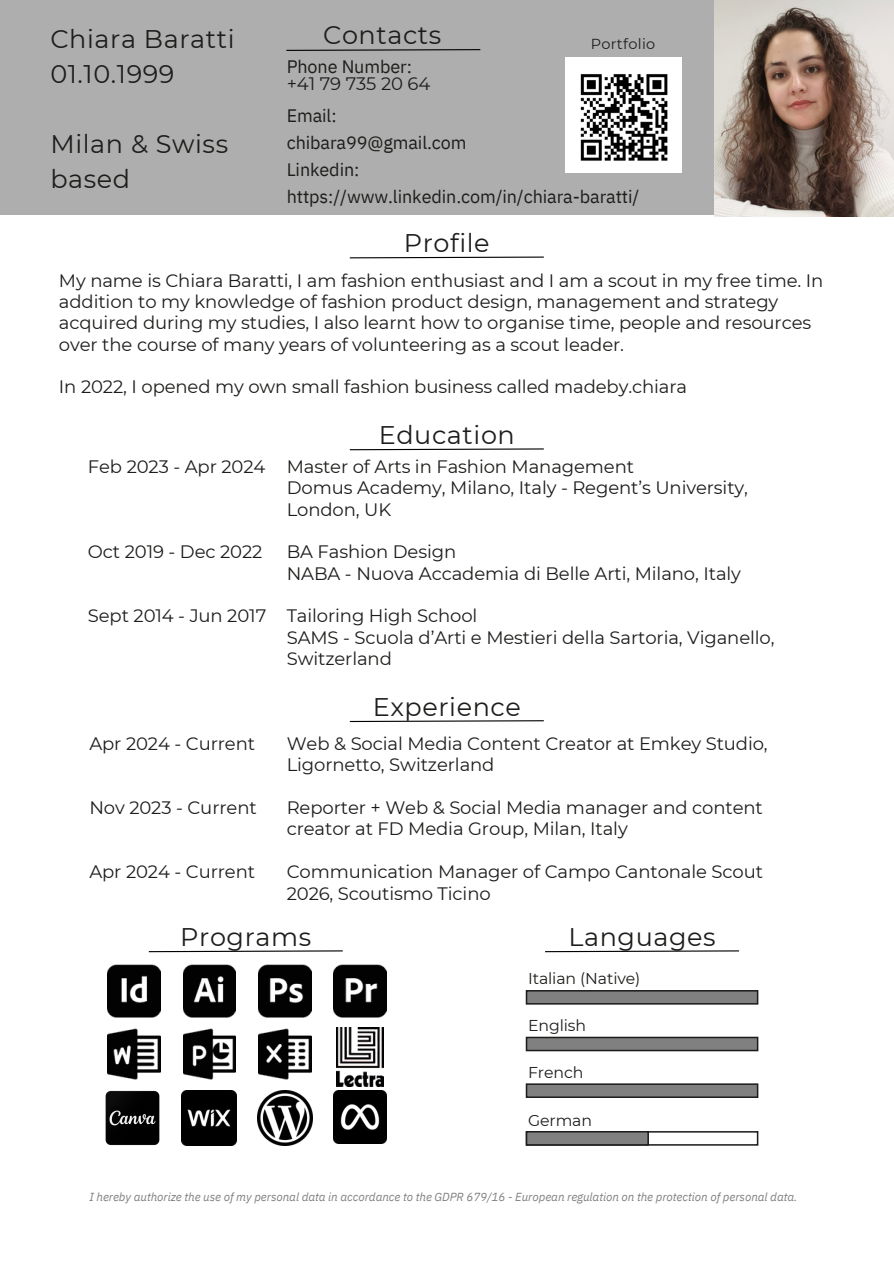
<style>
.page{position:relative;width:894px;height:1264px;background:#fff}
.page>*{position:absolute;margin:0;border:0;box-sizing:border-box;transform-origin:0 0}
.t1{font:25.5px/34.8px "Montserrat";letter-spacing:.025em;color:#1d1d1b}
.t2{font:18px/21.3px "Montserrat";letter-spacing:-.005em;color:#1d1d1b}
.t3{font:18px/27px "IBM Plex Sans";letter-spacing:-.005em;color:#1d1d1b}
.t4{font:15.75px "Montserrat";letter-spacing:-.005em;color:#1d1d1b}
.t5{font:14.4px "Montserrat";letter-spacing:.025em;color:#1d1d1b}
.t6{font:italic 11.7px "IBM Plex Sans";letter-spacing:-.005em;color:#818080}
.s1{font-family:"Montserrat"}
</style>
<div class="page">
<svg style="left:525px;top:990px;width:233px;height:14px;background:#6e6e6d"></svg>
<svg style="left:525px;top:1036px;width:233px;height:15px;background:#747372"></svg>
<svg style="left:525px;top:1131px;width:233px;height:14px"></svg>
<img style="left:107px;top:964px;width:53px;height:53px">
<img style="left:183px;top:964px;width:53px;height:53px">
<img style="left:259px;top:964px;width:52px;height:53px">
<img style="left:183px;top:1028px;width:53px;height:52px">
<img style="left:333px;top:964px;width:53px;height:53px">
<img style="left:107px;top:1028px;width:53px;height:52px">
<img style="left:336px;top:1027px;width:47px;height:59px">
<img style="left:259px;top:1028px;width:52px;height:52px">
<div style="left:0;top:0;width:892px;height:214px;background:#aeaeae"></div>
<img style="left:714px;top:0;width:178px;height:216px">
<img style="left:565px;top:57px;width:115px;height:116px">
<svg style="left:286px;top:49px;width:195px;height:2px"></svg>
<svg style="left:349px;top:256px;width:195px;height:3px"></svg>
<svg style="left:349px;top:448px;width:195px;height:3px"></svg>
<svg style="left:349px;top:720px;width:195px;height:2px"></svg>
<img style="left:182px;top:1090px;width:55px;height:55px">
<img style="left:257px;top:1090px;width:55px;height:55px">
<img style="left:106px;top:1090px;width:54px;height:55px">
<svg style="left:148px;top:950px;width:195px;height:2px"></svg>
<svg style="left:545px;top:950px;width:194px;height:2px"></svg>
<svg style="left:525px;top:1083px;width:233px;height:14px;background:#747473"></svg>
<img style="left:333px;top:1090px;width:53px;height:53px">
<h2 class="t1" style="left:50px;top:21px;width:186px">Chiara Baratti<br>01.10.1999</h2>
<h2 class="t1" style="left:50px;top:126px;width:179px">Milan &amp; Swiss based</h2>
<h1 class="t1" style="left:323px;top:18px;width:120px">Contacts</h1>
<p class="t5" style="left:590px;top:35px;width:66px">Portfolio</p>
<p class="t3" style="left:286px;top:58px;width:145px;line-height:16.8px">Phone Number: <span class="s1">+41 79 735 20 64</span></p>
<p class="t3" style="left:286px;top:101px;width:354px">Email:<br>chibara99@gmail.com<br>Linkedin: https://www.linkedin.com/in/chiara-baratti/</p>
<h1 class="t1" style="left:404px;top:225px;width:87px">Profile</h1>
<h2 class="t2" style="left:59px;top:269px;width:765px">My name is Chiara Baratti, I am fashion enthusiast and I am a scout in my free time. In addition to my knowledge of fashion product design, management and strategy acquired during my studies, I also learnt how to organise time, people and resources over the course of many years of volunteering as a scout leader.</h2>
<h2 class="t2" style="left:59px;top:376px;width:629px">In 2022, I opened my own small fashion business called madeby.chiara</h2>
<h1 class="t2" style="left:88px;top:455px;width:179px">Feb 2023 - Apr 2024</h1>
<p class="t2" style="left:88px;top:541px;width:176px">Oct 2019 - Dec 2022</p>
<h2 class="t2" style="left:88px;top:605px;width:180px">Sept 2014 - Jun 2017</h2>
<h2 class="t2" style="left:89px;top:732px;width:167px">Apr 2024 - Current</h2>
<h2 class="t2" style="left:89px;top:797px;width:169px">Nov 2023 - Current</h2>
<h1 class="t2" style="left:89px;top:861px;width:167px">Apr 2024 - Current</h1>
<h1 class="t1" style="left:378px;top:417px;width:138px">Education</h1>
<h2 class="t2" style="left:286px;top:455px;width:462px">Master of Arts in Fashion Management<br>Domus Academy, Milano, Italy - Regent’s University,<br>London, UK</h2>
<h2 class="t2" style="left:286px;top:541px;width:455px">BA Fashion Design<br>NABA - Nuova Accademia di Belle Arti, Milano, Italy</h2>
<h2 class="t2" style="left:286px;top:605px;width:489px">Tailoring High School<br>SAMS - Scuola d’Arti e Mestieri della Sartoria, Viganello,<br>Switzerland</h2>
<p class="t1" style="left:372px;top:689px;width:150px">Experience</p>
<h2 class="t2" style="left:286px;top:732px;width:482px">Web &amp; Social Media Content Creator at Emkey Studio,<br>Ligornetto, Switzerland</h2>
<p class="t2" style="left:286px;top:797px;width:477px">Reporter + Web &amp; Social Media manager and content creator at FD Media Group, Milan, Italy</p>
<h1 class="t2" style="left:286px;top:861px;width:478px">Communication Manager of Campo Cantonale Scout<br>2026, Scoutismo Ticino</h1>
<p class="t1" style="left:180px;top:919px;width:132px">Programs</p>
<p class="t1" style="left:568px;top:919px;width:149px">Languages</p>
<h2 class="t4" style="left:528px;top:968px;width:114px">Italian (Native)</h2>
<h2 class="t4" style="left:528px;top:1015px;width:60px">English</h2>
<h2 class="t4" style="left:528px;top:1063px;width:57px">French</h2>
<h1 class="t4" style="left:528px;top:1110px;width:65px">German</h1>
<h2 class="t6" style="left:89px;top:1188px;width:709px">I hereby authorize the use of my personal data in accordance to the GDPR 679/16 - European regulation on the protection of personal data.</h2>
</div>
